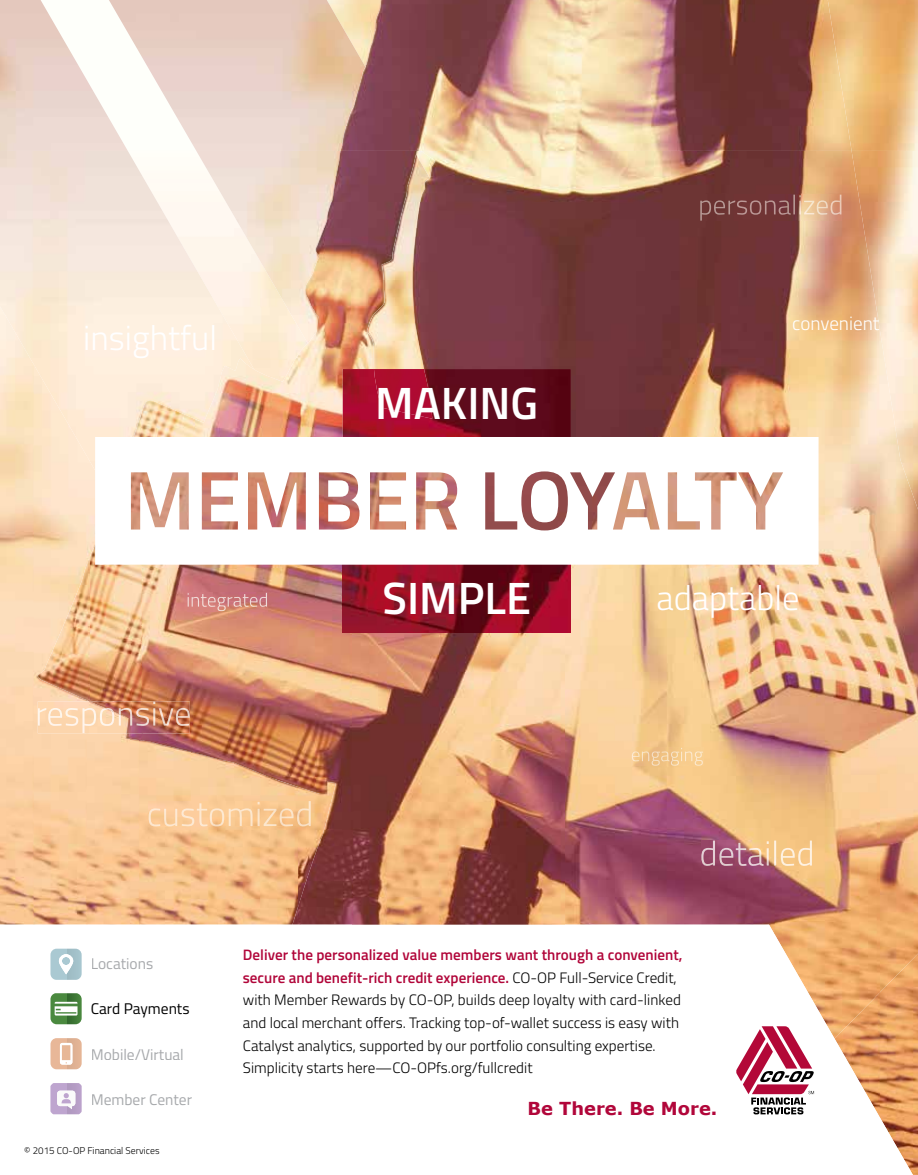
<style>
.page{position:relative;width:918px;height:1175px;background:#fff}
.page>*{position:absolute;margin:0;border:0;box-sizing:border-box;transform-origin:0 0}
.t1{font:600 45.3px "Titillium";color:#fff}
.t2{font:300 34.5px "Titillium";color:#fff}
.t3{font:300 19.05px "Titillium";color:#fff}
.t4{font:700 17.85px "Verdana";color:#b1063a}
.t5{font:15.45px "Titillium";color:#a7a9ac}
.t6{font:15.45px "Titillium";color:#000}
.t7{font:300 15.15px/22.6px "Titillium";color:#000}
.t8{font:300 9.75px "Titillium";color:#000}
.s1{font-weight:600;color:#b1063a}
</style>
<div class="page">
<img style="left:365px;top:0;width:553px;height:151px">
<img style="left:0;top:0;width:109px;height:151px">
<img style="left:109px;top:0;width:256px;height:151px">
<img style="left:367px;top:0;width:14px;height:63px">
<img style="left:880px;top:151px;width:38px;height:175px">
<img style="left:0;top:494px;width:34px;height:430px">
<img style="left:34px;top:494px;width:53px;height:430px">
<img style="left:87px;top:494px;width:8px;height:62px">
<img style="left:87px;top:733px;width:52px;height:191px">
<img style="left:139px;top:740px;width:159px;height:184px">
<img style="left:298px;top:830px;width:2px;height:69px">
<img style="left:913px;top:993px;width:5px;height:181px">
<img style="left:196px;top:151px;width:104px;height:200px">
<img style="left:300px;top:151px;width:421px;height:286px">
<img style="left:721px;top:151px;width:159px;height:313px">
<img style="left:194px;top:351px;width:106px;height:86px">
<img style="left:879px;top:326px;width:39px;height:667px">
<img style="left:125px;top:400px;width:70px;height:37px">
<img style="left:89px;top:509px;width:53px;height:231px">
<img style="left:775px;top:464px;width:105px;height:460px">
<img style="left:37px;top:556px;width:53px;height:145px">
<img style="left:142px;top:564px;width:210px;height:214px">
<img style="left:571px;top:564px;width:204px;height:4px">
<img style="left:564px;top:568px;width:211px;height:356px">
<img style="left:352px;top:632px;width:212px;height:292px">
<img style="left:270px;top:777px;width:83px;height:53px">
<img style="left:300px;top:829px;width:53px;height:95px">
<img style="left:292px;top:899px;width:8px;height:25px">
<img style="left:188px;top:593px;width:79px;height:18px">
<img style="left:700px;top:195px;width:141px;height:26px">
<img style="left:701px;top:840px;width:111px;height:26px">
<img style="left:149px;top:801px;width:162px;height:25px">
<img style="left:38px;top:701px;width:51px;height:32px">
<img style="left:89px;top:701px;width:101px;height:32px">
<svg style="left:0;top:924px;width:913px;height:250px"></svg>
<img style="left:632px;top:748px;width:71px;height:17px">
<img style="left:343px;top:369px;width:228px;height:68px">
<img style="left:343px;top:564px;width:228px;height:68px">
<svg style="left:736px;top:1026px;width:78px;height:88px"></svg>
<svg style="left:50px;top:948px;width:32px;height:31px"></svg>
<div style="left:92px;top:958px;width:61px;height:11px;background:#fff"></div>
<svg style="left:50px;top:993px;width:32px;height:31px"></svg>
<svg style="left:51px;top:1038px;width:31px;height:31px"></svg>
<div style="left:92px;top:1048px;width:91px;height:12px;background:#fff"></div>
<svg style="left:50px;top:1083px;width:32px;height:31px"></svg>
<div style="left:92px;top:1093px;width:100px;height:12px;background:#fff"></div>
<svg style="left:95px;top:437px;width:724px;height:127px"></svg>
<h2 class="t2" style="left:83px;top:313px;width:135px">insightful</h2>
<h1 class="t1" style="left:375px;top:369px;width:165px">MAKING</h1>
<h1 class="t1" style="left:383px;top:564px;width:150px">SIMPLE</h1>
<p class="t3" style="left:792px;top:309px;width:89px">convenient</p>
<h2 class="t2" style="left:657px;top:572px;width:144px">adaptable</h2>
<p class="t5" style="left:91px;top:952px;width:64px">Locations</p>
<p class="t6" style="left:91px;top:997px;width:100px">Card Payments</p>
<p class="t5" style="left:91px;top:1043px;width:95px">Mobile/Virtual</p>
<p class="t5" style="left:91px;top:1088px;width:103px">Member Center</p>
<p class="t8" style="left:24px;top:1143px;width:137px">© 2015 CO-OP Financial Services</p>
<p class="t7" style="left:243px;top:942px;width:441px"><span class="s1">Deliver the personalized value members want through a convenient, secure and benefit-rich credit experience.</span> CO-OP Full-Service Credit, with Member Rewards by CO-OP, builds deep loyalty with card-linked and local merchant offers. Tracking top-of-wallet success is easy with Catalyst analytics, supported by our portfolio consulting expertise.<br>Simplicity starts here—CO-OPfs.org/fullcredit</p>
<p class="t4" style="left:528px;top:1097px;width:191px">Be There. Be More.</p>
</div>
